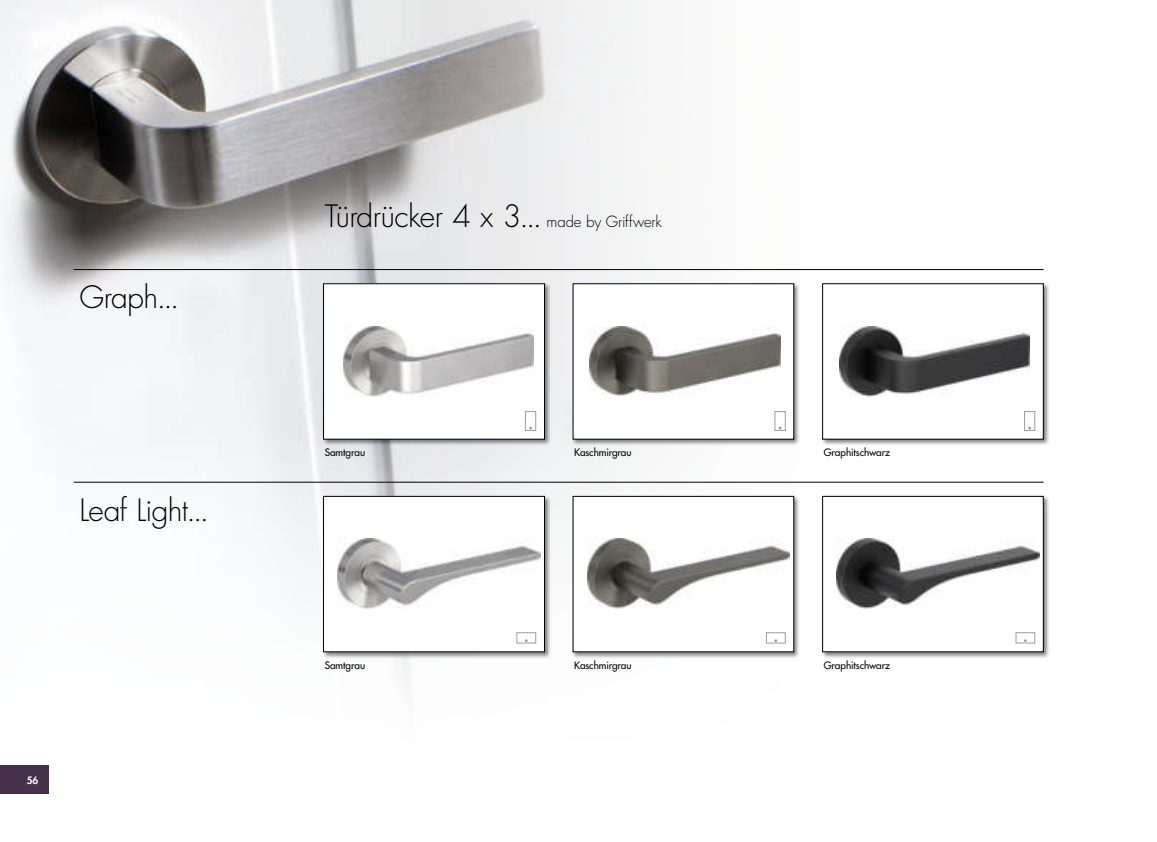
<style>
.page{position:relative;width:1157px;height:842px;background:#fff}
.page>*{position:absolute;margin:0;border:0;box-sizing:border-box;transform-origin:0 0}
.t1{font:300 30px "Futura LT Pro";letter-spacing:-.025em;color:#000}
.t2{font:500 10px "Futura LT Pro";letter-spacing:-.01em;color:#000}
.t3{font:800 10px "Futura LT Pro";color:#fff}
.s1{font-size:15px}
</style>
<div class="page">
<img style="left:0;top:0;width:842px;height:786px">
<div style="left:322px;top:282px;width:229px;height:163px;background:#000;opacity:.5"></div>
<div style="left:323px;top:284px;width:221px;height:155px;background:#fff"></div>
<img style="left:343px;top:326px;width:190px;height:71px">
<div style="left:323px;top:283px;width:222px;height:156px;border:1px solid #000"></div>
<div style="left:572px;top:282px;width:228px;height:163px;background:#000;opacity:.5"></div>
<div style="left:573px;top:284px;width:220px;height:155px;background:#fff"></div>
<img style="left:590px;top:326px;width:190px;height:70px">
<div style="left:821px;top:282px;width:229px;height:163px;background:#000;opacity:.5"></div>
<div style="left:822px;top:284px;width:221px;height:155px;background:#fff"></div>
<img style="left:839px;top:326px;width:190px;height:71px">
<div style="left:322px;top:495px;width:229px;height:163px;background:#000;opacity:.5"></div>
<div style="left:323px;top:496px;width:221px;height:156px;background:#fff"></div>
<img style="left:337px;top:539px;width:203px;height:70px">
<div style="left:323px;top:496px;width:222px;height:156px;border:1px solid #000"></div>
<div style="left:572px;top:495px;width:228px;height:163px;background:#000;opacity:.5"></div>
<div style="left:573px;top:496px;width:220px;height:156px;background:#fff"></div>
<img style="left:587px;top:539px;width:203px;height:70px">
<div style="left:821px;top:495px;width:229px;height:163px;background:#000;opacity:.5"></div>
<div style="left:822px;top:496px;width:221px;height:156px;background:#fff"></div>
<img style="left:836px;top:539px;width:203px;height:70px">
<div style="left:822px;top:496px;width:221px;height:156px;border:1px solid #000"></div>
<div style="left:516px;top:632px;width:20px;height:11px;border:1px solid #9d9d9c"></div>
<div style="left:525px;top:411px;width:11px;height:20px;border:1px solid #9d9d9c"></div>
<div style="left:766px;top:632px;width:19px;height:11px;border:1px solid #9d9d9c"></div>
<div style="left:774px;top:411px;width:11px;height:20px;border:1px solid #9d9d9c"></div>
<div style="left:1015px;top:632px;width:20px;height:11px;border:1px solid #9d9d9c"></div>
<div style="left:1024px;top:411px;width:11px;height:20px;border:1px solid #9d9d9c"></div>
<hr style="left:74px;top:269px;width:969px;height:1px;background:#000">
<hr style="left:74px;top:482px;width:969px;height:1px;background:#000">
<div style="left:0;top:765px;width:48px;height:29px;background:#45324a"></div>
<h1 class="t1" style="left:79px;top:283px;width:101px">Graph...</h1>
<h1 class="t1" style="left:79px;top:496px;width:131px">Leaf Light...</h1>
<p class="t3" style="left:27px;top:774px;width:13px">56</p>
<h1 class="t1" style="left:325px;top:202px;width:339px">Türdrücker 4 x 3... <span class="s1">made by Griffwerk</span></h1>
<p class="t2" style="left:325px;top:447px;width:42px">Samtgrau</p>
<p class="t2" style="left:574px;top:447px;width:59px">Kaschmirgrau</p>
<p class="t2" style="left:823px;top:447px;width:68px">Graphitschwarz</p>
<p class="t2" style="left:325px;top:659px;width:42px">Samtgrau</p>
<p class="t2" style="left:574px;top:659px;width:59px">Kaschmirgrau</p>
<p class="t2" style="left:823px;top:659px;width:68px">Graphitschwarz</p>
</div>
